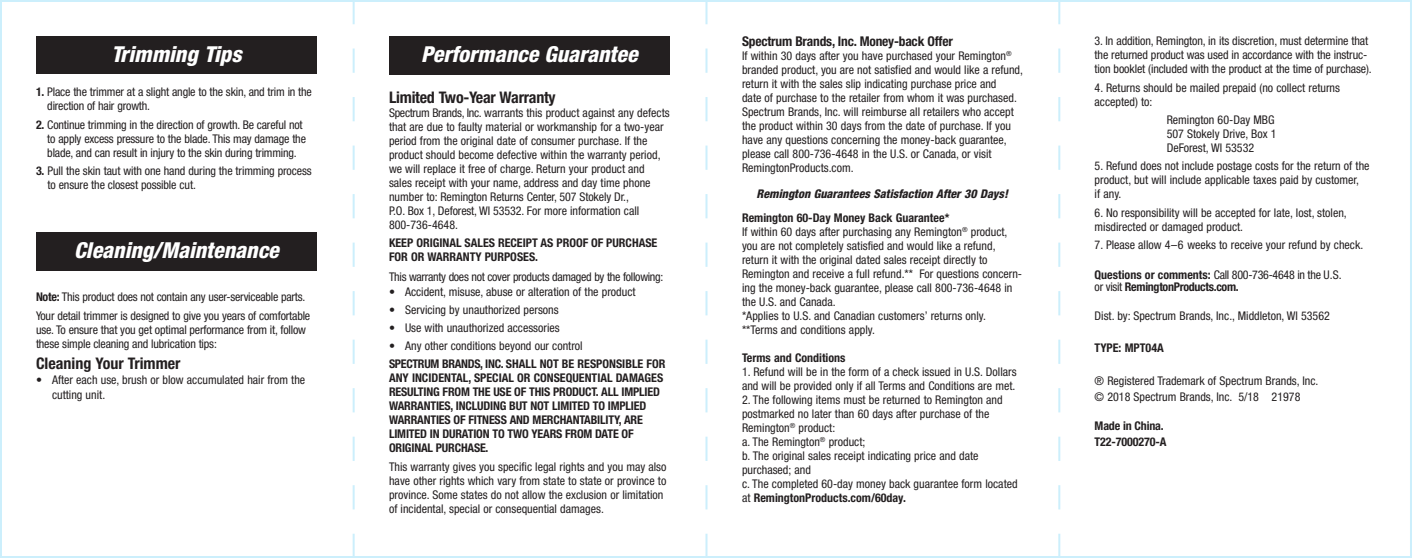
<style>
.page{position:relative;width:1412px;height:558px;background:#fff}
.page>*{position:absolute;margin:0;border:0;box-sizing:border-box;transform-origin:0 0}
.t1{font:italic 800 condensed 22px "Helvetica Neue";color:#fff}
.t2{font:700 condensed 16px "Helvetica Neue";letter-spacing:-.015em;color:#231f20}
.t3{font:700 condensed 13.4px "Helvetica Neue";letter-spacing:-.015em;color:#231f20}
.t4{font:condensed 12px/14px "Helvetica Neue";color:#231f20}
.t5{font:700 condensed 12px/14px "Helvetica Neue";letter-spacing:-.015em;color:#231f20}
.t6{font:condensed 12px "Helvetica Neue";letter-spacing:-.025em;color:#231f20}
.t7{font:italic 800 condensed 12px "Helvetica Neue";color:#231f20}
.s1{font-weight:700}
.s2{font-weight:400}
</style>
<div class="page">
<svg style="left:1058px;top:3px;width:2px;height:552px"></svg>
<svg style="left:352px;top:3px;width:2px;height:552px"></svg>
<svg style="left:705px;top:3px;width:2px;height:552px"></svg>
<div style="left:389px;top:36px;width:281px;height:39px;background:#231f20"></div>
<div style="left:36px;top:232px;width:281px;height:39px;background:#231f20"></div>
<div style="left:36px;top:36px;width:281px;height:38px;background:#231f20"></div>
<h1 class="t1" style="left:111px;top:41px;width:132px">Trimming Tips</h1>
<p class="t4" style="left:47px;top:85px;width:266px;text-indent:-11px"><span class="s1">1.</span> Place the trimmer at a slight angle to the skin, and trim in the direction of hair growth.</p>
<p class="t4" style="left:47px;top:117px;width:260px;text-indent:-11px"><span class="s1">2.</span> Continue trimming in the direction of growth. Be careful not to apply excess pressure to the blade. This may damage the blade, and can result in injury to the skin during trimming.</p>
<p class="t4" style="left:47px;top:164px;width:266px;text-indent:-11px"><span class="s1">3.</span> Pull the skin taut with one hand during the trimming process to ensure the closest possible cut.</p>
<h1 class="t1" style="left:74px;top:236px;width:206px">Cleaning/Maintenance</h1>
<p class="t4" style="left:36px;top:288px;width:276px;line-height:18.4px"><span class="s1">Note:</span> This product does not contain any user-serviceable parts.<br>Your detail trimmer is designed to give you years of comfortable</p>
<p class="t4" style="left:36px;top:322px;width:271px">use. To ensure that you get optimal performance from it, follow these simple cleaning and lubrication tips:</p>
<h2 class="t2" style="left:36px;top:353px;width:146px">Cleaning Your Trimmer</h2>
<p class="t4" style="left:52px;top:372px;width:255px;line-height:15px;text-indent:-16px">• After each use, brush or blow accumulated hair from the cutting unit.</p>
<h1 class="t1" style="left:421px;top:41px;width:218px">Performance Guarantee</h1>
<h2 class="t2" style="left:389px;top:87px;width:168px">Limited Two-Year Warranty</h2>
<p class="t4" style="left:389px;top:105px;width:282px">Spectrum Brands, Inc. warrants this product against any defects that are due to faulty material or workmanship for a two-year period from the original date of consumer purchase. If the product should become defective within the warranty period, we will replace it free of charge. Return your product and sales receipt with your name, address and day time phone number to: Remington Returns Center, 507 Stokely Dr.,<br>P.O. Box 1, Deforest, WI 53532. For more information call 800-736-4648.</p>
<p class="t5" style="left:389px;top:235px;width:270px">KEEP ORIGINAL SALES RECEIPT AS PROOF OF PURCHASE<br>FOR OR WARRANTY PURPOSES.</p>
<p class="t6" style="left:389px;top:270px;width:276px">This warranty does not cover products damaged by the following:</p>
<p class="t4" style="left:389px;top:285px;width:248px">• Accident, misuse, abuse or alteration of the product</p>
<p class="t4" style="left:389px;top:302px;width:171px">• Servicing by unauthorized persons</p>
<p class="t4" style="left:389px;top:320px;width:172px">• Use with unauthorized accessories</p>
<p class="t4" style="left:389px;top:338px;width:195px">• Any other conditions beyond our control</p>
<p class="t5" style="left:389px;top:357px;width:278px">SPECTRUM BRANDS, INC. SHALL NOT BE RESPONSIBLE FOR ANY INCIDENTAL, SPECIAL OR CONSEQUENTIAL DAMAGES RESULTING FROM THE USE OF THIS PRODUCT. ALL IMPLIED WARRANTIES, INCLUDING BUT NOT LIMITED TO IMPLIED WARRANTIES OF FITNESS AND MERCHANTABILITY, ARE LIMITED IN DURATION TO TWO YEARS FROM DATE OF ORIGINAL PURCHASE.</p>
<p class="t4" style="left:389px;top:459px;width:279px">This warranty gives you specific legal rights and you may also have other rights which vary from state to state or province to province. Some states do not allow the exclusion or limitation of incidental, special or consequential damages.</p>
<p class="t3" style="left:742px;top:34px;width:212px">Spectrum Brands, Inc. Money-back Offer</p>
<p class="t4" style="left:742px;top:49px;width:282px">If within 30 days after you have purchased your Remington<sup>® </sup>branded product, you are not satisfied and would like a refund, return it with the sales slip indicating purchase price and<br>date of purchase to the retailer from whom it was purchased.<br>Spectrum Brands, Inc. will reimburse all retailers who accept the product within 30 days from the date of purchase. If you have any questions concerning the money-back guarantee, please call 800-736-4648 in the U.S. or Canada, or visit RemingtonProducts.com.</p>
<p class="t7" style="left:756px;top:187px;width:253px">Remington Guarantees Satisfaction After 30 Days!</p>
<p class="t4" style="left:742px;top:210px;width:281px"><span class="s1">Remington 60-Day Money Back Guarantee*<br></span>If within 60 days after purchasing any Remington<sup>®</sup> product, you are not completely satisfied and would like a refund, return it with the original dated sales receipt directly to Remington and receive a full refund.** For questions concern&shy;ing the money-back guarantee, please call 800-736-4648 in the U.S. and Canada.<br>*Applies to U.S. and Canadian customers’ returns only. **Terms and conditions apply.</p>
<p class="t5" style="left:742px;top:350px;width:105px">Terms and Conditions</p>
<p class="t4" style="left:742px;top:364px;width:276px">1. Refund will be in the form of a check issued in U.S. Dollars and will be provided only if all Terms and Conditions are met.</p>
<p class="t4" style="left:742px;top:392px;width:277px">2. The following items must be returned to Remington and postmarked no later than 60 days after purchase of the Remington<sup>®</sup> product:<br>a. The Remington<sup>®</sup> product;<br>b. The original sales receipt indicating price and date purchased; and<br>c. The completed 60-day money back guarantee form located at <span class="s1">RemingtonProducts.com/60day.</span></p>
<p class="t4" style="left:1094px;top:34px;width:278px">3. In addition, Remington, in its discretion, must determine that the returned product was used in accordance with the instruc&shy;tion booklet (included with the product at the time of purchase).</p>
<p class="t4" style="left:1094px;top:80px;width:247px">4. Returns should be mailed prepaid (no collect returns accepted) to:</p>
<p class="t4" style="left:1166px;top:113px;width:111px">Remington 60-Day MBG<br>507 Stokely Drive, Box 1<br>DeForest, WI 53532</p>
<p class="t4" style="left:1094px;top:159px;width:276px">5. Refund does not include postage costs for the return of the product, but will include applicable taxes paid by customer,<br>if any.</p>
<p class="t4" style="left:1094px;top:205px;width:254px">6. No responsibility will be accepted for late, lost, stolen, misdirected or damaged product.</p>
<p class="t4" style="left:1094px;top:238px;width:270px">7. Please allow 4–6 weeks to receive your refund by check.</p>
<p class="t5" style="left:1094px;top:269px;width:248px;line-height:12px">Questions or comments: <span class="s2">Call 800-736-4648 in the U.S. or visit</span> RemingtonProducts.com.</p>
<p class="t4" style="left:1094px;top:308px;width:237px">Dist. by: Spectrum Brands, Inc., Middleton, WI 53562</p>
<p class="t5" style="left:1094px;top:341px;width:71px">TYPE: MPT04A</p>
<p class="t4" style="left:1094px;top:373px;width:225px;line-height:16.4px">® Registered Trademark of Spectrum Brands, Inc. © 2018 Spectrum Brands, Inc. 5/18 21978</p>
<p class="t5" style="left:1094px;top:417px;width:73px;line-height:16.4px">Made in China.<br>T22-7000270-A</p>
</div>
